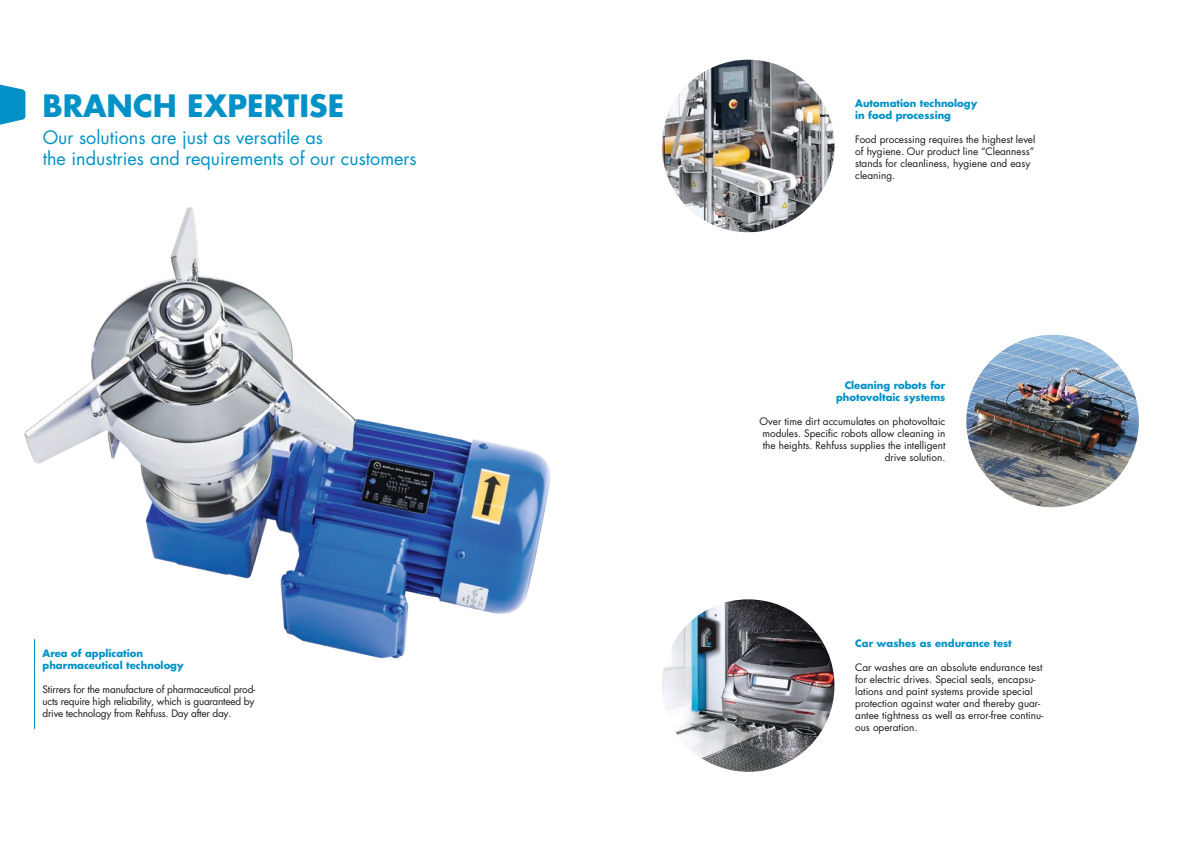
<style>
.page{position:relative;width:1191px;height:842px;background:#fff}
.page>*{position:absolute;margin:0;border:0;box-sizing:border-box;transform-origin:0 0}
.t1{font:700 30px "Futura LT Pro";color:#0092c6}
.t2{font:18px/21.6px "Futura LT Pro";color:#0092c6}
.t3{font:10px/12px "Futura LT Pro";color:#151616}
.t4{font:700 10px/12px "Futura LT Pro";color:#0092c6}
</style>
<div class="page">
<svg style="left:0;top:84px;width:25px;height:41px"></svg>
<img style="left:24px;top:207px;width:527px;height:452px">
<hr style="left:34px;top:639px;width:1px;height:90px;background:#0092c6">
<img style="left:662px;top:60px;width:172px;height:172px;border-radius:85px">
<img style="left:966px;top:335px;width:172px;height:172px;border-radius:85px">
<img style="left:662px;top:599px;width:172px;height:173px;border-radius:86px">
<h1 class="t1" style="left:42px;top:83px;width:303px">BRANCH EXPERTISE</h1>
<h2 class="t2" style="left:43px;top:126px;width:375px">Our solutions are just as versatile as<br>the industries and requirements of our customers</h2>
<p class="t4" style="left:43px;top:647px;width:143px">Area of application pharmaceutical technology</p>
<p class="t3" style="left:43px;top:683px;width:214px;text-align:justify">Stirrers for the manufacture of pharmaceutical prod&shy;ucts require high reliability, which is guaranteed by drive technology from Rehfuss. Day after day.</p>
<p class="t4" style="left:855px;top:97px;width:123px">Automation technology in food processing</p>
<p class="t3" style="left:855px;top:133px;width:182px">Food processing requires the highest level of hygiene. Our product line “Cleanness” stands for cleanliness, hygiene and easy cleaning.</p>
<p class="t4" style="left:836px;top:379px;width:111px;text-align:right">Cleaning robots for photovoltaic systems</p>
<p class="t3" style="left:759px;top:415px;width:187px;text-align:right">Over time dirt accumulates on photovoltaic modules. Specific robots allow cleaning in the heights. Rehfuss supplies the intelligent drive solution.</p>
<p class="t4" style="left:855px;top:636px;width:158px">Car washes as endurance test</p>
<p class="t3" style="left:855px;top:661px;width:189px">Car washes are an absolute endurance test for electric drives. Special seals, encapsu&shy;lations and paint systems provide special protection against water and thereby guar&shy;antee tightness as well as error-free continu&shy;ous operation.</p>
</div>
